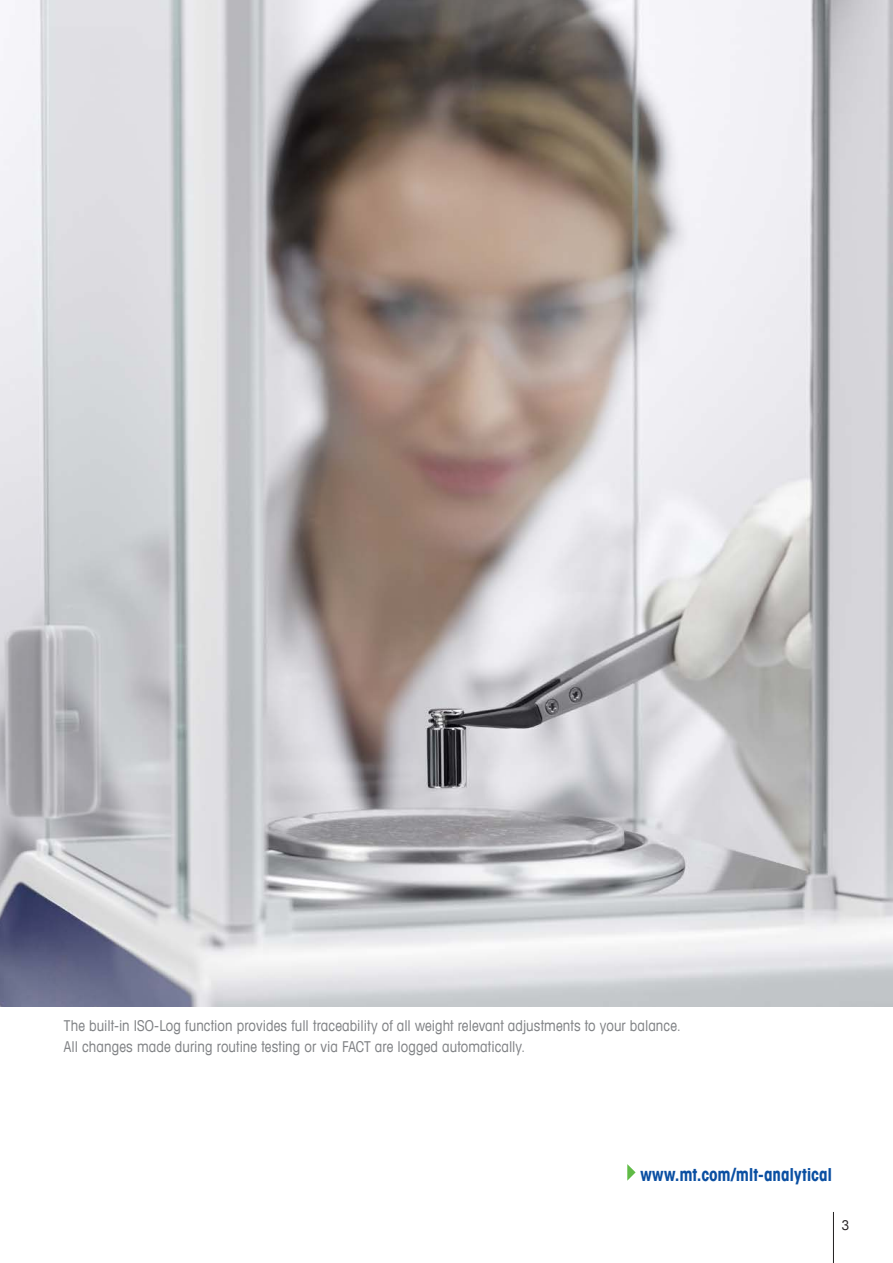
<style>
.page{position:relative;width:893px;height:1263px;background:#fff}
.page>*{position:absolute;margin:0;border:0;box-sizing:border-box;transform-origin:0 0}
.t1{font:700 condensed 18px "Avant Garde Com";letter-spacing:-.005em;color:#0a4fa2;scale:.95 1}
.t2{font:condensed 15px/21px "Avant Garde Com";letter-spacing:.005em;color:#808285}
.t3{font:condensed 13.5px "Avant Garde Com";color:#231f20}
</style>
<div class="page">
<hr style="left:833px;top:1212px;width:1px;height:51px;background:#231f20">
<img style="left:0;top:0;width:893px;height:1006px">
<svg style="left:627px;top:1164px;width:9px;height:17px"></svg>
<p class="t2" style="left:64px;top:1015px;width:618px">The built-in ISO-Log function provides full traceability of all weight relevant adjustments to your balance.<br>All changes made during routine testing or via FACT are logged automatically.</p>
<p class="t1" style="left:640px;top:1163px;width:203px">www.mt.com/mlt-analytical</p>
<p class="t3" style="left:842px;top:1217px;width:9px">3</p>
</div>
